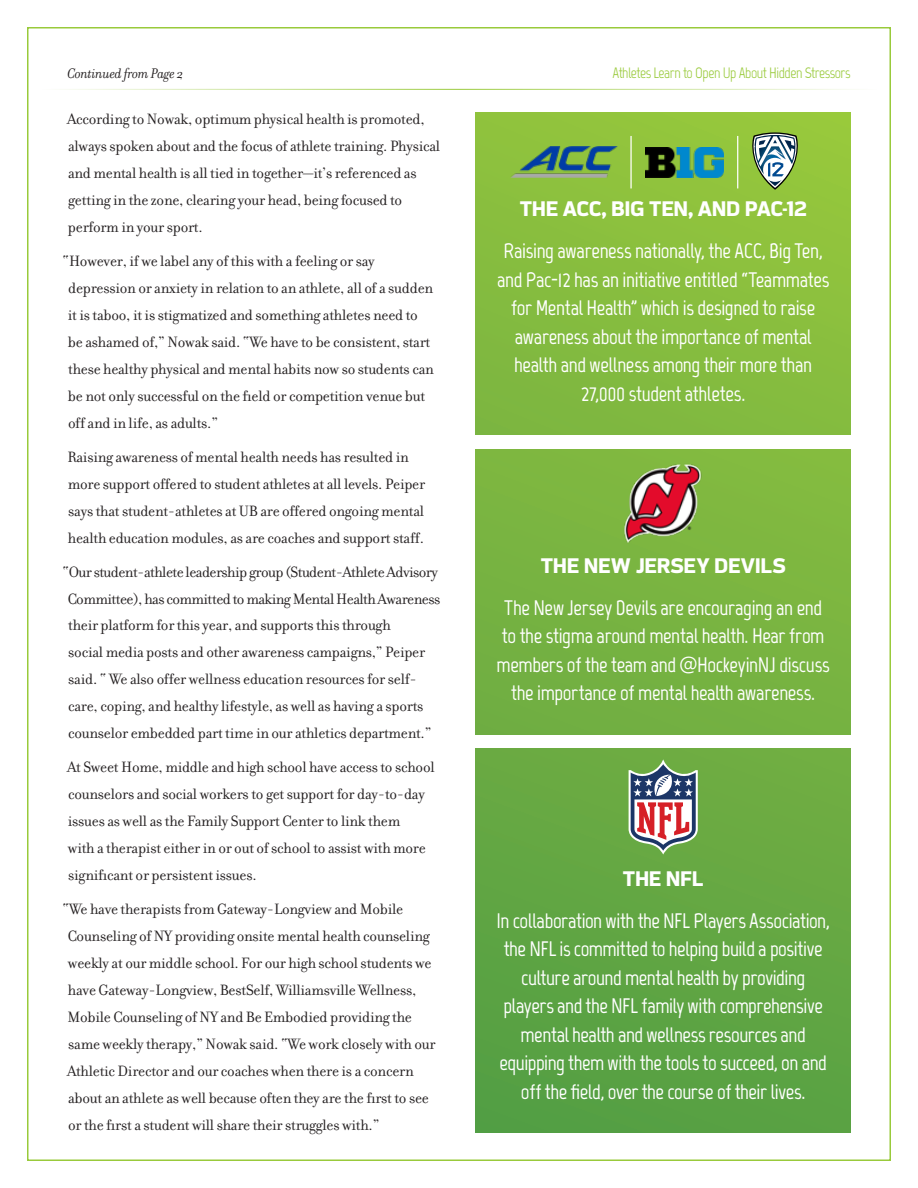
<style>
.page{position:relative;width:918px;height:1188px;background:#fff}
.page>*{position:absolute;margin:0;border:0;box-sizing:border-box;transform-origin:0 0}
.t1{font:700 21px/28.5px "Marvel";letter-spacing:-.02em;color:#fff;text-align:center}
.t2{font:700 21px "Endzone Sans";letter-spacing:-.02em;color:#fff}
.t3{font:16.2px/27px "Filosofia";letter-spacing:-.015em;color:#231f20}
.t4{font:15px "Marvel";letter-spacing:-.03em;color:#99ca3b}
.t5{font:italic 15px "Filosofia";letter-spacing:-.02em;color:#231f20}
</style>
<div class="page">
<div style="left:476px;top:749px;width:374px;height:384px;background:linear-gradient(to right,#5ca343,#65a843)"></div>
<svg style="left:629px;top:759px;width:69px;height:96px"></svg>
<div style="left:476px;top:113px;width:374px;height:322px;background:#89be3e"></div>
<div style="left:476px;top:449px;width:374px;height:285px;background:#79b441"></div>
<img style="left:624px;top:464px;width:78px;height:79px">
<hr style="left:27px;top:89px;width:864px;height:1px;background:#99ca3b">
<img style="left:645px;top:147px;width:79px;height:30px">
<img style="left:511px;top:147px;width:106px;height:31px">
<svg style="left:748px;top:132px;width:54px;height:58px"></svg>
<hr style="left:630px;top:136px;width:2px;height:52px;background:#fff">
<hr style="left:737px;top:136px;width:1px;height:52px;background:#fff">
<p class="t5" style="left:68px;top:66px;width:117px">Continued from Page 2</p>
<p class="t3" style="left:67px;top:106px;width:375px">According to Nowak, optimum physical health is promoted, always spoken about and the focus of athlete training. Physical and mental health is all tied in together—it’s referenced as getting in the zone, clearing your head, being focused to perform in your sport.</p>
<p class="t3" style="left:68px;top:248px;width:367px;text-indent:-5px">“However, if we label any of this with a feeling or say depression or anxiety in relation to an athlete, all of a sudden it is taboo, it is stigmatized and something athletes need to be ashamed of,” Nowak said. “We have to be consistent, start these healthy physical and mental habits now so students can be not only successful on the field or competition venue but off and in life, as adults.”</p>
<p class="t3" style="left:67px;top:443px;width:359px">Raising awareness of mental health needs has resulted in more support offered to student athletes at all levels. Peiper says that student-athletes at UB are offered ongoing mental health education modules, as are coaches and support staff.</p>
<p class="t3" style="left:68px;top:558px;width:374px;text-indent:-5px">“Our student-athlete leadership group (Student-Athlete Advisory Committee), has committed to making Mental Health Awareness their platform for this year, and supports this through<br>social media posts and other awareness campaigns,” Peiper said. “ We also offer wellness education resources for self&shy;care, coping, and healthy lifestyle, as well as having a sports counselor embedded part time in our athletics department.”</p>
<p class="t3" style="left:67px;top:754px;width:369px">At Sweet Home, middle and high school have access to school counselors and social workers to get support for day-to-day issues as well as the Family Support Center to link them<br>with a therapist either in or out of school to assist with more significant or persistent issues.</p>
<p class="t3" style="left:63px;top:896px;width:375px">“We have therapists from Gateway-Longview and Mobile Counseling of NY providing onsite mental health counseling weekly at our middle school. For our high school students we have Gateway-Longview, BestSelf, Williamsville Wellness, Mobile Counseling of NY and Be Embodied providing the same weekly therapy,” Nowak said. “We work closely with our Athletic Director and our coaches when there is a concern about an athlete as well because often they are the first to see or the first a student will share their struggles with.”</p>
<p class="t4" style="left:612px;top:64px;width:240px">Athletes Learn to Open Up About Hidden Stressors</p>
<p class="t2" style="left:520px;top:197px;width:288px">THE ACC, BIG TEN, AND PAC-12</p>
<p class="t1" style="left:497px;top:237px;width:334px">Raising awareness nationally, the ACC, Big Ten, and Pac-12 has an initiative entitled “Teammates for Mental Health” which is designed to raise awareness about the importance of mental health and wellness among their more than 27,000 student athletes.</p>
<p class="t2" style="left:541px;top:554px;width:247px">THE NEW JERSEY DEVILS</p>
<p class="t1" style="left:497px;top:593px;width:335px">The New Jersey Devils are encouraging an end to the stigma around mental health. Hear from members of the team and @HockeyinNJ discuss the importance of mental health awareness.</p>
<p class="t2" style="left:623px;top:867px;width:82px">THE NFL</p>
<p class="t1" style="left:496px;top:906px;width:335px">In collaboration with the NFL Players Association, the NFL is committed to helping build a positive culture around mental health by providing players and the NFL family with comprehensive mental health and wellness resources and equipping them with the tools to succeed, on and off the field, over the course of their lives.</p>
</div>
